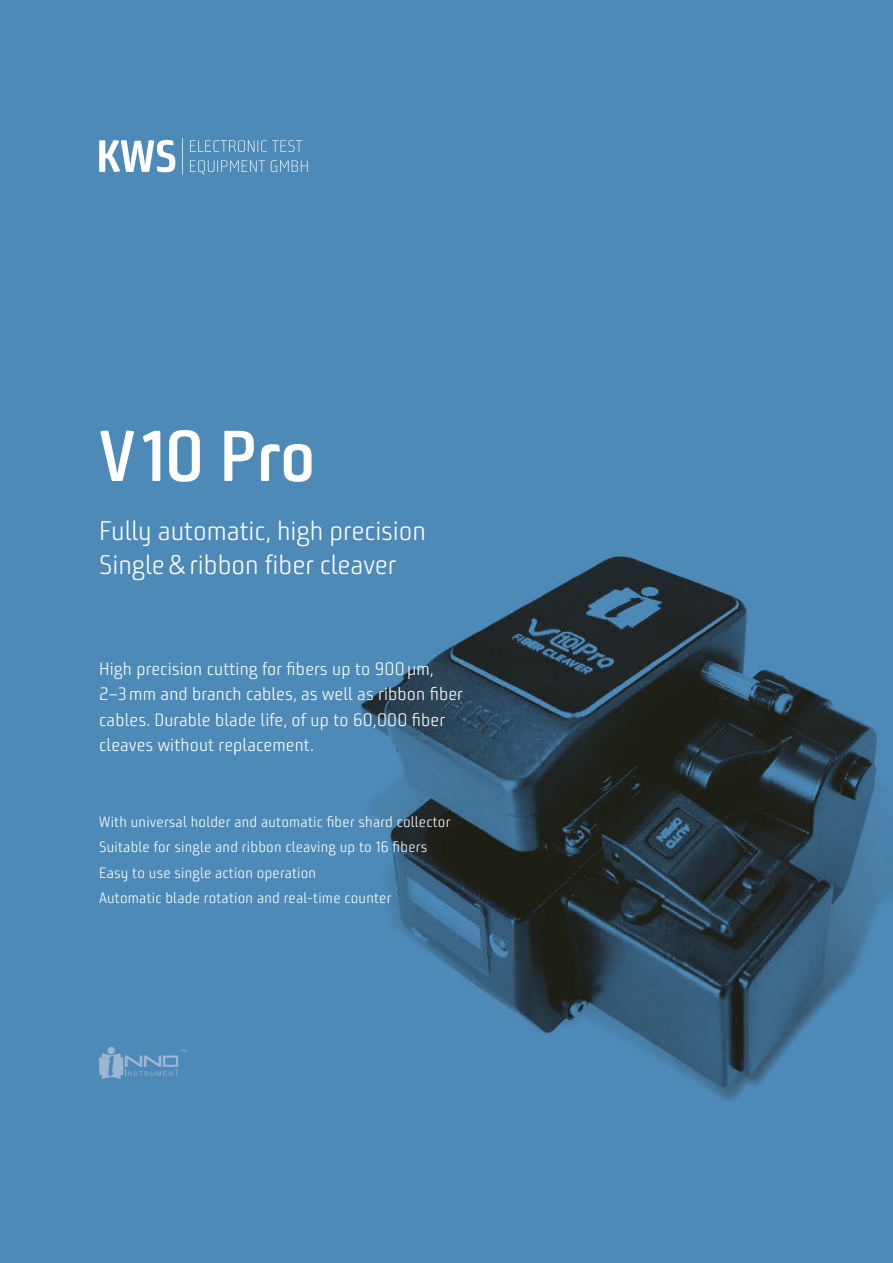
<style>
.page{position:relative;width:893px;height:1263px;background:#fff}
.page>*{position:absolute;margin:0;border:0;box-sizing:border-box;transform-origin:0 0}
.t1{font:600 72px "Ggvxqk Bunuelo Clean Pro";letter-spacing:-.015em;color:#fff}
.t2{font:300 27px/33.8px "Lbhpyw Bunuelo Clean Pro";color:#fff}
.t3{font:300 18px/25.3px "Lbhpyw Bunuelo Clean Pro";letter-spacing:.01em;color:#fff}
.t4{font:300 15px/25.3px "Lbhpyw Bunuelo Clean Pro";letter-spacing:.015em;color:#fff}
</style>
<div class="page">
<img style="left:0;top:0;width:893px;height:1263px">
<svg style="left:99px;top:138px;width:209px;height:36px"></svg>
<div style="left:108px;top:1047px;width:7px;height:7px;background:#9cb5d3;border-radius:50%"></div>
<svg style="left:99px;top:1049px;width:87px;height:30px"></svg>
<h1 class="t1" style="left:99px;top:412px;width:218px">V10 Pro</h1>
<h2 class="t2" style="left:99px;top:514px;width:328px">Fully automatic, high precision<br>Single&amp;ribbon fiber cleaver</h2>
<p class="t3" style="left:99px;top:656px;width:365px">High precision cutting for fibers up to 900 μm, 2–3mm and branch cables, as well as ribbon fiber cables. Durable blade life, of up to 60,000 fiber cleaves without replacement.</p>
<p class="t4" style="left:99px;top:809px;width:353px">With universal holder and automatic fiber shard collector Suitable for single and ribbon cleaving up to 16 fibers Easy to use single action operation<br>Automatic blade rotation and real-time counter</p>
</div>
